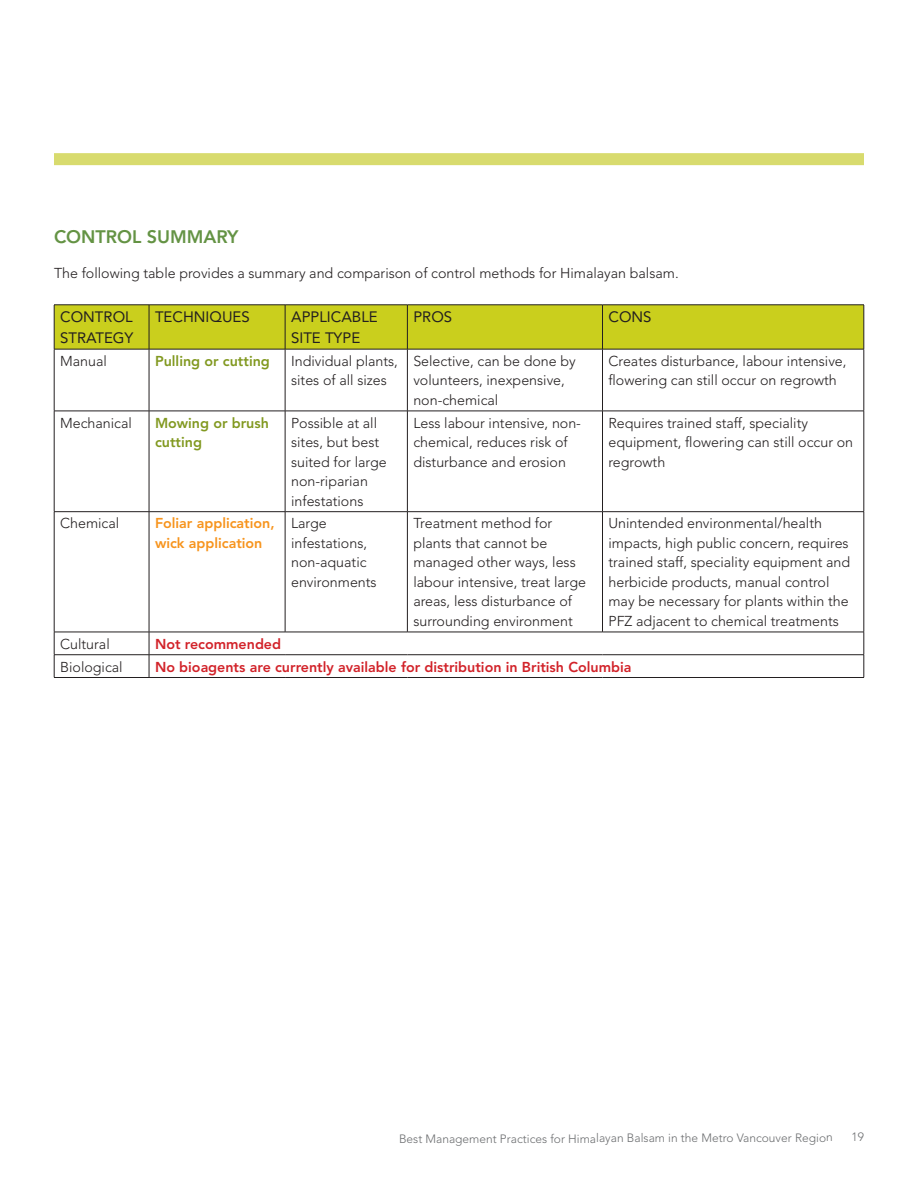
<style>
.page{position:relative;width:918px;height:1188px;background:#fff}
.page>*{position:absolute;margin:0;border:0;box-sizing:border-box;transform-origin:0 0}
.Header_2_TOC{font:800 18px "Avenir LT Std";color:#649344}
.Table_Header{font:15px/21px "Avenir LT Std";color:#231f20}
.Table_Body{font:300 14.25px/19.5px "Avenir LT Std";color:#231f20}
.Body_span_all{font:300 14.25px "Avenir LT Std";color:#231f20}
.Table_Body-2{font:800 14.25px "Avenir LT Std";color:#d2232a}
.Table_Body-3{font:800 14.25px/19.5px "Avenir LT Std";color:#829921}
.Table_Body-4{font:800 14.25px/19.5px "Avenir LT Std";color:#f7941d}
.t1{font:300 12px "Avenir LT Std";letter-spacing:-.005em;color:#6d6f71}
</style>
<div class="page">
<div style="left:55px;top:306px;width:809px;height:43px;background:#cacf1d"></div>
<hr style="left:54px;top:305px;width:95px;height:1px;background:#231f20">
<hr style="left:54px;top:305px;width:1px;height:44px;background:#231f20">
<hr style="left:149px;top:305px;width:136px;height:1px;background:#231f20">
<hr style="left:149px;top:305px;width:1px;height:44px;background:#231f20">
<hr style="left:285px;top:305px;width:122px;height:1px;background:#231f20">
<hr style="left:285px;top:305px;width:1px;height:44px;background:#231f20">
<hr style="left:407px;top:305px;width:196px;height:1px;background:#231f20">
<hr style="left:407px;top:305px;width:1px;height:44px;background:#231f20">
<hr style="left:603px;top:305px;width:261px;height:1px;background:#231f20">
<hr style="left:602px;top:305px;width:1px;height:44px;background:#231f20">
<hr style="left:864px;top:305px;width:1px;height:44px;background:#231f20">
<hr style="left:54px;top:349px;width:95px;height:1px;background:#231f20">
<hr style="left:54px;top:349px;width:1px;height:62px;background:#231f20">
<hr style="left:149px;top:349px;width:136px;height:1px;background:#231f20">
<hr style="left:149px;top:349px;width:1px;height:62px;background:#231f20">
<hr style="left:285px;top:349px;width:122px;height:1px;background:#231f20">
<hr style="left:285px;top:349px;width:1px;height:62px;background:#231f20">
<hr style="left:407px;top:349px;width:196px;height:1px;background:#231f20">
<hr style="left:407px;top:349px;width:1px;height:62px;background:#231f20">
<hr style="left:603px;top:349px;width:261px;height:1px;background:#231f20">
<hr style="left:602px;top:349px;width:1px;height:62px;background:#231f20">
<hr style="left:864px;top:349px;width:1px;height:62px;background:#231f20">
<hr style="left:54px;top:411px;width:95px;height:1px;background:#231f20">
<hr style="left:54px;top:411px;width:1px;height:100px;background:#231f20">
<hr style="left:149px;top:411px;width:136px;height:1px;background:#231f20">
<hr style="left:149px;top:411px;width:1px;height:100px;background:#231f20">
<hr style="left:285px;top:411px;width:122px;height:1px;background:#231f20">
<hr style="left:285px;top:411px;width:1px;height:100px;background:#231f20">
<hr style="left:407px;top:411px;width:196px;height:1px;background:#231f20">
<hr style="left:407px;top:411px;width:1px;height:100px;background:#231f20">
<hr style="left:603px;top:411px;width:261px;height:1px;background:#231f20">
<hr style="left:602px;top:411px;width:1px;height:100px;background:#231f20">
<hr style="left:864px;top:411px;width:1px;height:100px;background:#231f20">
<hr style="left:54px;top:511px;width:95px;height:1px;background:#231f20">
<hr style="left:54px;top:512px;width:1px;height:120px;background:#231f20">
<hr style="left:149px;top:511px;width:136px;height:1px;background:#231f20">
<hr style="left:149px;top:512px;width:1px;height:120px;background:#231f20">
<hr style="left:285px;top:511px;width:122px;height:1px;background:#231f20">
<hr style="left:285px;top:512px;width:1px;height:120px;background:#231f20">
<hr style="left:407px;top:511px;width:196px;height:1px;background:#231f20">
<hr style="left:407px;top:512px;width:1px;height:120px;background:#231f20">
<hr style="left:603px;top:511px;width:261px;height:1px;background:#231f20">
<hr style="left:602px;top:512px;width:1px;height:120px;background:#231f20">
<hr style="left:864px;top:512px;width:1px;height:120px;background:#231f20">
<hr style="left:54px;top:632px;width:95px;height:1px;background:#231f20">
<hr style="left:149px;top:632px;width:136px;height:1px;background:#231f20">
<hr style="left:285px;top:632px;width:122px;height:1px;background:#231f20">
<hr style="left:407px;top:632px;width:196px;height:1px;background:#231f20">
<hr style="left:603px;top:632px;width:261px;height:1px;background:#231f20">
<hr style="left:54px;top:654px;width:95px;height:1px;background:#231f20">
<svg style="left:54px;top:632px;width:1px;height:45px"></svg>
<hr style="left:149px;top:654px;width:136px;height:1px;background:#231f20">
<svg style="left:149px;top:632px;width:1px;height:45px"></svg>
<hr style="left:285px;top:654px;width:122px;height:1px;background:#231f20">
<hr style="left:407px;top:654px;width:196px;height:1px;background:#231f20">
<hr style="left:603px;top:654px;width:261px;height:1px;background:#231f20">
<svg style="left:864px;top:632px;width:1px;height:45px"></svg>
<hr style="left:54px;top:677px;width:95px;height:1px;background:#231f20">
<hr style="left:149px;top:677px;width:136px;height:1px;background:#231f20">
<hr style="left:285px;top:677px;width:122px;height:1px;background:#231f20">
<hr style="left:407px;top:677px;width:196px;height:1px;background:#231f20">
<hr style="left:603px;top:677px;width:261px;height:1px;background:#231f20">
<div style="left:54px;top:153px;width:810px;height:12px;background:#d8db6e"></div>
<p class="Header_2_TOC" style="left:54px;top:226px;width:186px">CONTROL SUMMARY</p>
<p class="Body_span_all" style="left:54px;top:264px;width:626px">The following table provides a summary and comparison of control methods for Himalayan balsam.</p>
<p class="Table_Header" style="left:60px;top:307px;width:75px">CONTROL<br>STRATEGY</p>
<p class="Table_Header" style="left:155px;top:307px;width:96px">TECHNIQUES</p>
<p class="Table_Header" style="left:291px;top:307px;width:88px">APPLICABLE<br>SITE TYPE</p>
<p class="Table_Header" style="left:413px;top:307px;width:40px">PROS</p>
<p class="Table_Header" style="left:609px;top:307px;width:45px">CONS</p>
<p class="Table_Body" style="left:60px;top:351px;width:48px">Manual</p>
<p class="Table_Body-3" style="left:155px;top:351px;width:116px">Pulling or cutting</p>
<p class="Table_Body" style="left:291px;top:351px;width:108px">Individual plants, sites of all sizes</p>
<p class="Table_Body" style="left:413px;top:351px;width:164px">Selective, can be done by volunteers, inexpensive, non-chemical</p>
<p class="Table_Body" style="left:609px;top:351px;width:240px">Creates disturbance, labour intensive, flowering can still occur on regrowth</p>
<p class="Table_Body" style="left:60px;top:413px;width:73px">Mechanical</p>
<p class="Table_Body-3" style="left:155px;top:413px;width:115px">Mowing or brush cutting</p>
<p class="Table_Body" style="left:291px;top:413px;width:97px">Possible at all sites, but best suited for large non-riparian infestations</p>
<p class="Table_Body" style="left:413px;top:413px;width:169px">Less labour intensive, non&shy;chemical, reduces risk of disturbance and erosion</p>
<p class="Table_Body" style="left:609px;top:413px;width:246px">Requires trained staff, speciality equipment, flowering can still occur on regrowth</p>
<p class="Table_Body" style="left:60px;top:514px;width:61px">Chemical</p>
<p class="Table_Body-4" style="left:155px;top:514px;width:121px">Foliar application, wick application</p>
<p class="Table_Body" style="left:291px;top:514px;width:87px">Large infestations, non-aquatic environments</p>
<p class="Table_Body" style="left:413px;top:514px;width:174px">Treatment method for plants that cannot be managed other ways, less labour intensive, treat large areas, less disturbance of surrounding environment</p>
<p class="Table_Body" style="left:609px;top:514px;width:243px">Unintended environmental/health impacts, high public concern, requires trained staff, speciality equipment and herbicide products, manual control may be necessary for plants within the PFZ adjacent to chemical treatments</p>
<p class="Table_Body" style="left:60px;top:634px;width:51px">Cultural</p>
<p class="Table_Body-2" style="left:155px;top:635px;width:128px">Not recommended</p>
<p class="Table_Body" style="left:60px;top:657px;width:64px">Biological</p>
<p class="Table_Body-2" style="left:155px;top:658px;width:478px">No bioagents are currently available for distribution in British Columbia</p>
<p class="t1" style="left:399px;top:1131px;width:435px">Best Management Practices for Himalayan Balsam in the Metro Vancouver Region</p>
<p class="t1" style="left:852px;top:1130px;width:14px">19</p>
</div>
